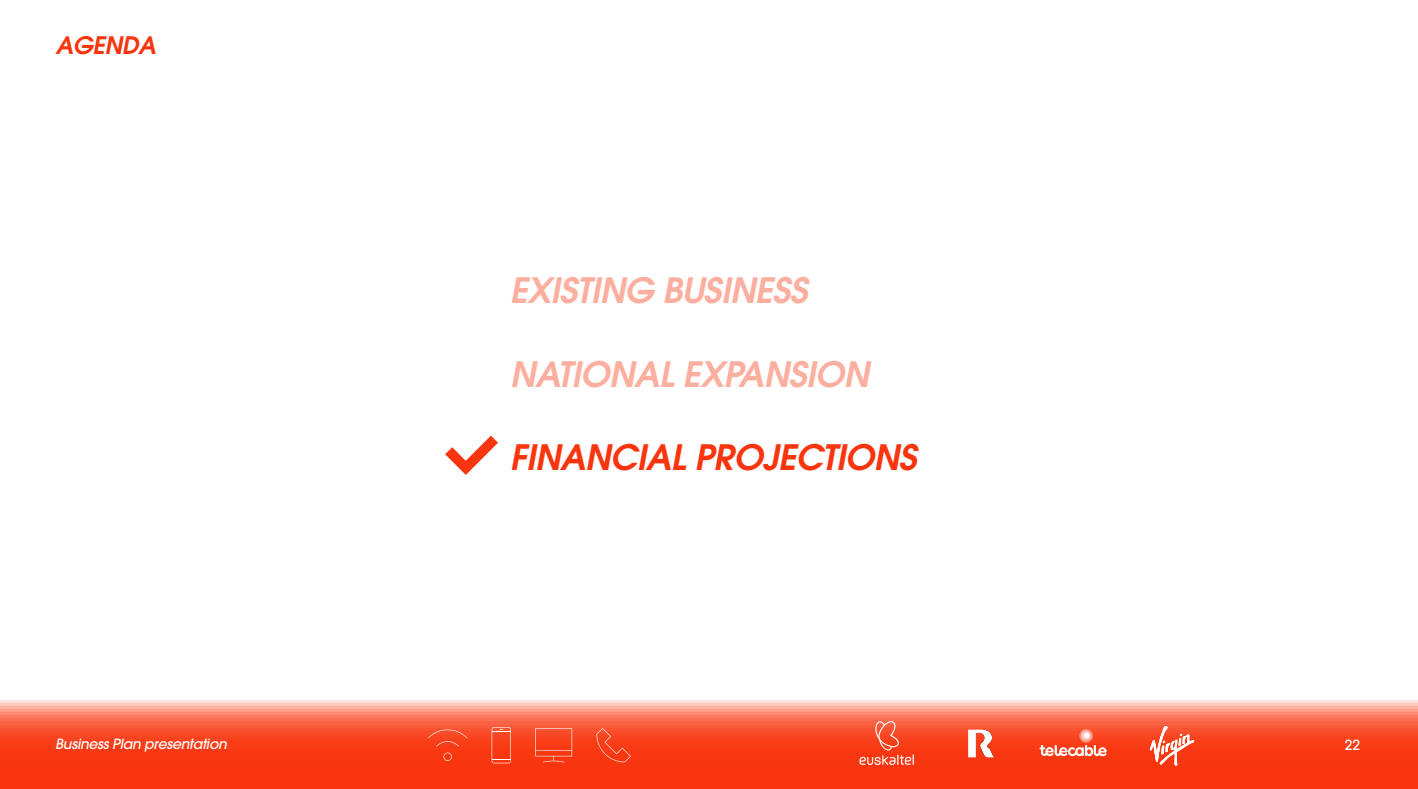
<style>
.page{position:relative;width:1418px;height:789px;background:#fff}
.page>*{position:absolute;margin:0;border:0;box-sizing:border-box;transform-origin:0 0}
.t1{font:italic 600 34.8px "ITC Avant Garde Pro";letter-spacing:-.02em;color:rgb(248 53 14/.4)}
.t2{font:italic 600 34.8px "ITC Avant Garde Pro";letter-spacing:-.02em;color:#f8350e}
.t3{font:italic 600 24px "ITC Avant Garde Pro";letter-spacing:-.02em;color:#f8350e}
.t4{font:italic 500 14px "ITC Avant Garde Pro";letter-spacing:-.02em;color:#fff}
.t5{font:500 14px "ITC Avant Garde Pro";color:#fff}
</style>
<div class="page">
<svg style="left:0;top:700px;width:1417px;height:88px;background:#f95838"></svg>
<svg style="left:1039px;top:744px;width:67px;height:12px"></svg>
<svg style="left:1079px;top:728px;width:14px;height:14px"></svg>
<svg style="left:1080px;top:730px;width:11px;height:11px"></svg>
<svg style="left:1081px;top:731px;width:8px;height:8px"></svg>
<svg style="left:1083px;top:732px;width:6px;height:6px"></svg>
<svg style="left:1149px;top:725px;width:45px;height:40px"></svg>
<img style="left:959px;top:715px;width:43px;height:56px">
<svg style="left:859px;top:721px;width:54px;height:44px;background:#f95c3d"></svg>
<svg style="left:491px;top:727px;width:20px;height:36px"></svg>
<svg style="left:596px;top:727px;width:35px;height:35px"></svg>
<svg style="left:443px;top:752px;width:9px;height:8px"></svg>
<svg style="left:428px;top:729px;width:39px;height:17px"></svg>
<svg style="left:535px;top:728px;width:37px;height:34px"></svg>
<svg style="left:445px;top:435px;width:53px;height:40px"></svg>
<p class="t3" style="left:56px;top:30px;width:102px">AGENDA</p>
<p class="t1" style="left:509px;top:267px;width:299px">EXISTING BUSINESS</p>
<p class="t1" style="left:509px;top:351px;width:361px">NATIONAL EXPANSION</p>
<p class="t2" style="left:509px;top:434px;width:408px">FINANCIAL PROJECTIONS</p>
<p class="t4" style="left:55px;top:734px;width:173px">Business Plan presentation</p>
<p class="t5" style="left:1344px;top:735px;width:17px">22</p>
</div>
